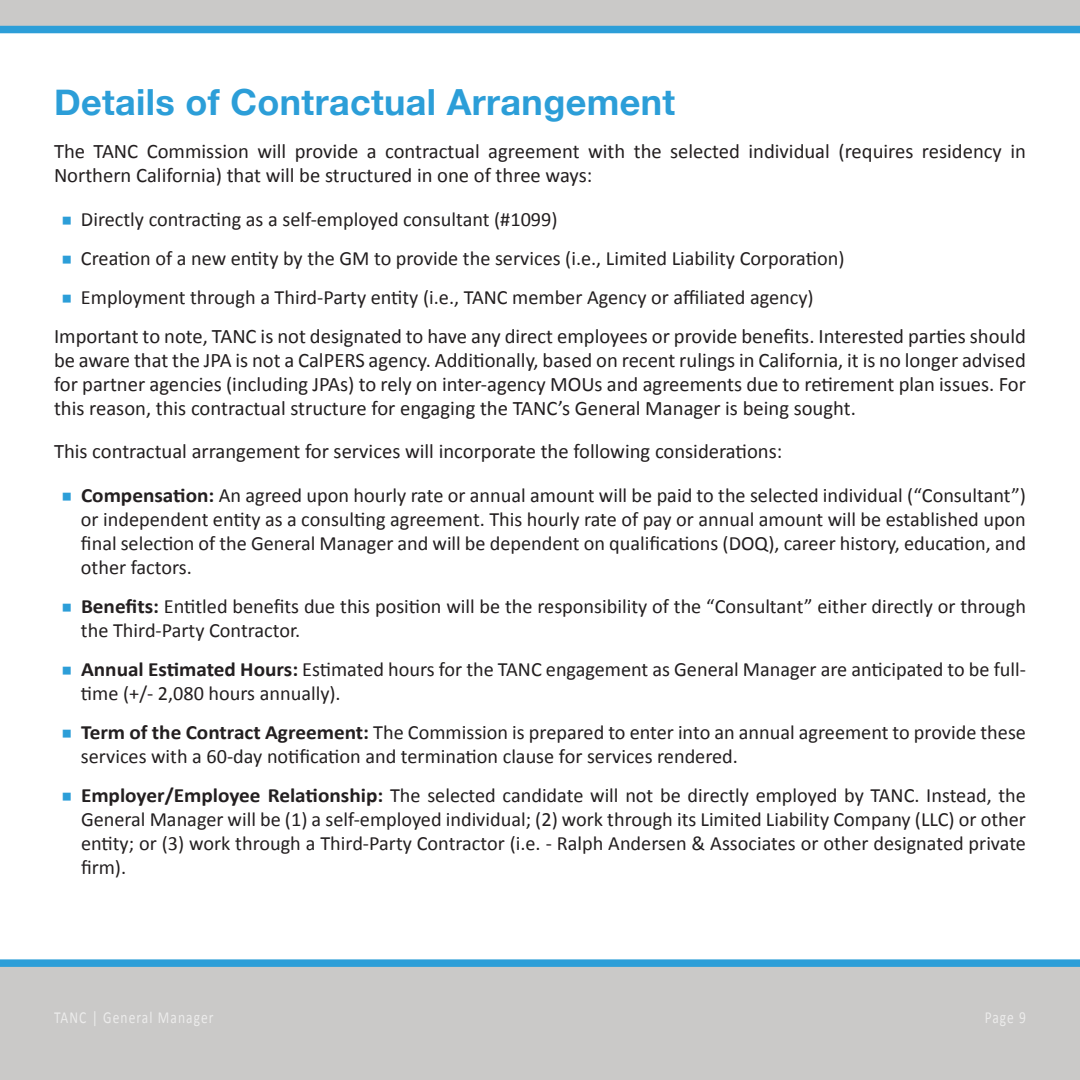
<style>
.page{position:relative;width:1080px;height:1080px;background:#fff}
.page>*{position:absolute;margin:0;border:0;box-sizing:border-box;transform-origin:0 0}
.t1{font:700 36px "Helvetica Neue";letter-spacing:.01em;color:#2c9ed8}
.t2{font:20.7px/24px "Calibri";color:#231f20}
.t3{font:20.25px/24px "Calibri";color:#231f20}
.t4{font:16.8px "Calibri";letter-spacing:.08em;color:#fff;scale:.8 1}
.s1{font-family:"Montserrat";font-weight:300;color:#2c9ed8}
.s2{font-weight:700}
</style>
<div class="page">
<div style="left:0;top:959px;width:1080px;height:121px;background:#cac9c8"></div>
<svg style="left:0;top:0;width:1080px;height:33px"></svg>
<h1 class="t1" style="left:54px;top:74px;width:623px">Details of Contractual Arrangement</h1>
<p class="t2" style="left:54px;top:139px;width:973px">The TANC Commission will provide a contractual agreement with the selected individual (requires residency in<br>Northern California) that will be structured in one of three ways:</p>
<p class="t3" style="left:61px;top:206px;width:498px"><span class="s1">■</span> Directly contracting as a self-employed consultant (#1099)</p>
<p class="t3" style="left:61px;top:245px;width:785px"><span class="s1">■</span> Creation of a new entity by the GM to provide the services (i.e., Limited Liability Corporation)</p>
<p class="t3" style="left:61px;top:284px;width:754px"><span class="s1">■</span> Employment through a Third-Party entity (i.e., TANC member Agency or affiliated agency)</p>
<p class="t2" style="left:54px;top:323px;width:973px;text-align:justify">Important to note, TANC is not designated to have any direct employees or provide benefits. Interested parties should be aware that the JPA is not a CalPERS agency. Additionally, based on recent rulings in California, it is no longer advised for partner agencies (including JPAs) to rely on inter-agency MOUs and agreements due to retirement plan issues. For this reason, this contractual structure for engaging the TANC’s General Manager is being sought.</p>
<p class="t2" style="left:54px;top:439px;width:730px">This contractual arrangement for services will incorporate the following considerations:</p>
<p class="t3" style="left:81px;top:482px;width:946px;text-align:justify;text-indent:-20px"><span class="s1">■</span> <span class="s2">Compensation:</span> An agreed upon hourly rate or annual amount will be paid to the selected individual (“Consultant”) or independent entity as a consulting agreement. This hourly rate of pay or annual amount will be established upon final selection of the General Manager and will be dependent on qualifications (DOQ), career history, education, and other factors.</p>
<p class="t3" style="left:81px;top:593px;width:946px;text-indent:-20px"><span class="s1">■</span> <span class="s2">Benefits:</span> Entitled benefits due this position will be the responsibility of the “Consultant” either directly or through the Third-Party Contractor.</p>
<p class="t3" style="left:81px;top:656px;width:946px;text-indent:-20px"><span class="s1">■</span> <span class="s2">Annual Estimated Hours:</span> Estimated hours for the TANC engagement as General Manager are anticipated to be full&shy;time (+/- 2,080 hours annually).</p>
<p class="t3" style="left:81px;top:719px;width:947px;text-indent:-20px"><span class="s1">■</span> <span class="s2">Term of the Contract Agreement:</span> The Commission is prepared to enter into an annual agreement to provide these services with a 60-day notification and termination clause for services rendered.</p>
<p class="t3" style="left:81px;top:782px;width:947px;text-align:justify;text-indent:-20px"><span class="s1">■</span> <span class="s2">Employer/Employee Relationship:</span> The selected candidate will not be directly employed by TANC. Instead, the General Manager will be (1) a self-employed individual; (2) work through its Limited Liability Company (LLC) or other entity; or (3) work through a Third-Party Contractor (i.e. - Ralph Andersen &amp; Associates or other designated private firm).</p>
<p class="t4" style="left:54px;top:1006px;width:201px">TANC | General Manager</p>
<p class="t4" style="left:985px;top:1006px;width:53px">Page 9</p>
</div>
